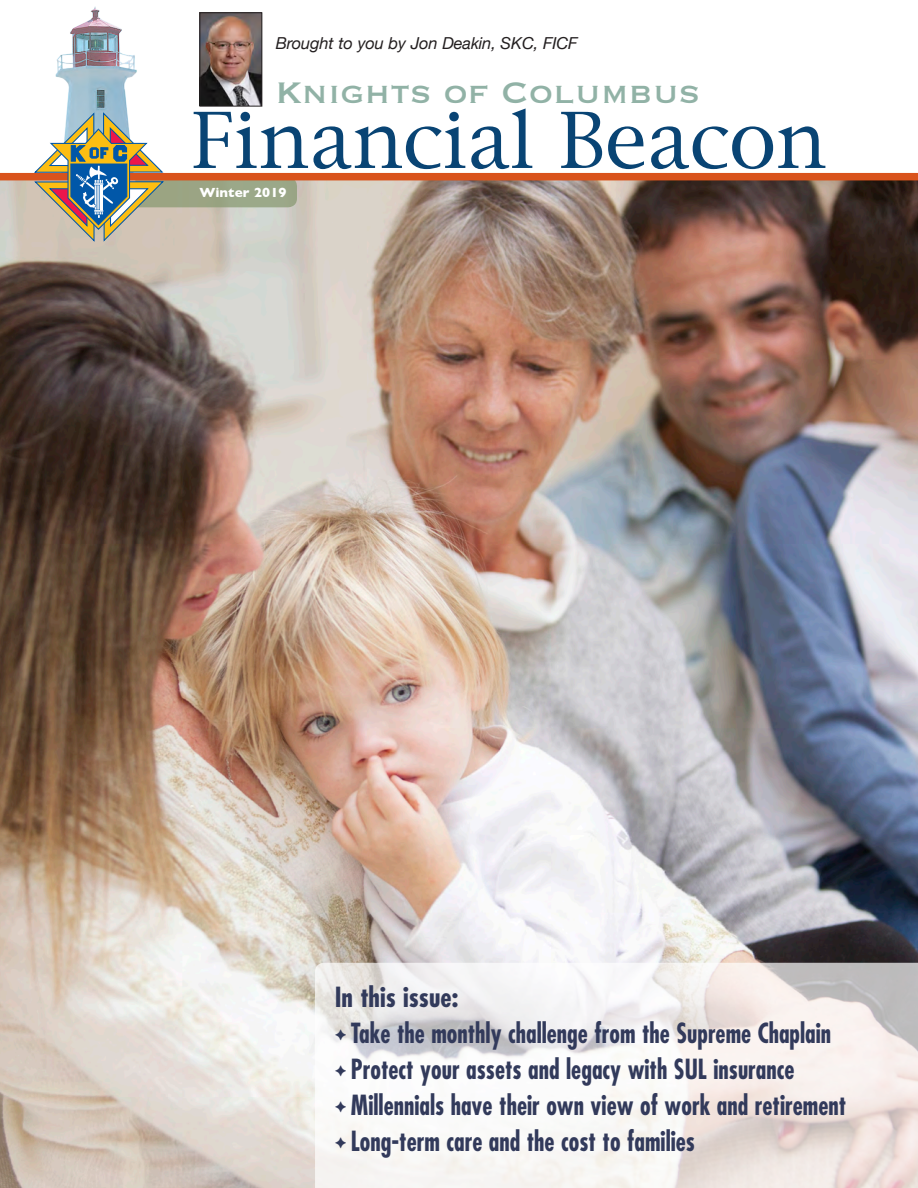
<style>
.page{position:relative;width:918px;height:1188px;background:#fff}
.page>*{position:absolute;margin:0;border:0;box-sizing:border-box;transform-origin:0 0}
.t1{font:74.1px "New York";letter-spacing:-.01em;color:#094474}
.t2{font:39px "Copperplate";color:#91b2a6}
.t3{font:700 condensed 27px/36px "Futura";color:#323a5b}
.t4{font:italic 16.5px "Helvetica Neue";letter-spacing:-.01em;color:#231f20}
.t5{font:700 13.5px "Gill Sans";letter-spacing:.01em;color:#fff}
</style>
<div class="page">
<img style="left:0;top:180px;width:918px;height:1008px">
<img style="left:7px;top:6px;width:130px;height:167px">
<div style="left:0;top:173px;width:918px;height:7px;background:#d9531c"></div>
<svg style="left:34px;top:112px;width:263px;height:131px"></svg>
<img style="left:202px;top:14px;width:58px;height:91px">
<div style="left:200px;top:12px;width:62px;height:95px;border:1px solid #231f20"></div>
<svg style="left:315px;top:963px;width:603px;height:225px"></svg>
<p class="t4" style="left:276px;top:31px;width:303px">Brought to you by Jon Deakin, SKC, FICF</p>
<h2 class="t2" style="left:276px;top:67px;width:426px">Knights of Columbus</h2>
<h1 class="t1" style="left:191px;top:93px;width:638px">Financial Beacon</h1>
<p class="t5" style="left:199px;top:184px;width:89px">Winter 2019</p>
<p class="t3" style="left:335px;top:979px;width:513px">In this issue:<br>✦ Take the monthly challenge from the Supreme Chaplain ✦ Protect your assets and legacy with SUL insurance<br>✦ Millennials have their own view of work and retirement ✦ Long-term care and the cost to families</p>
</div>
